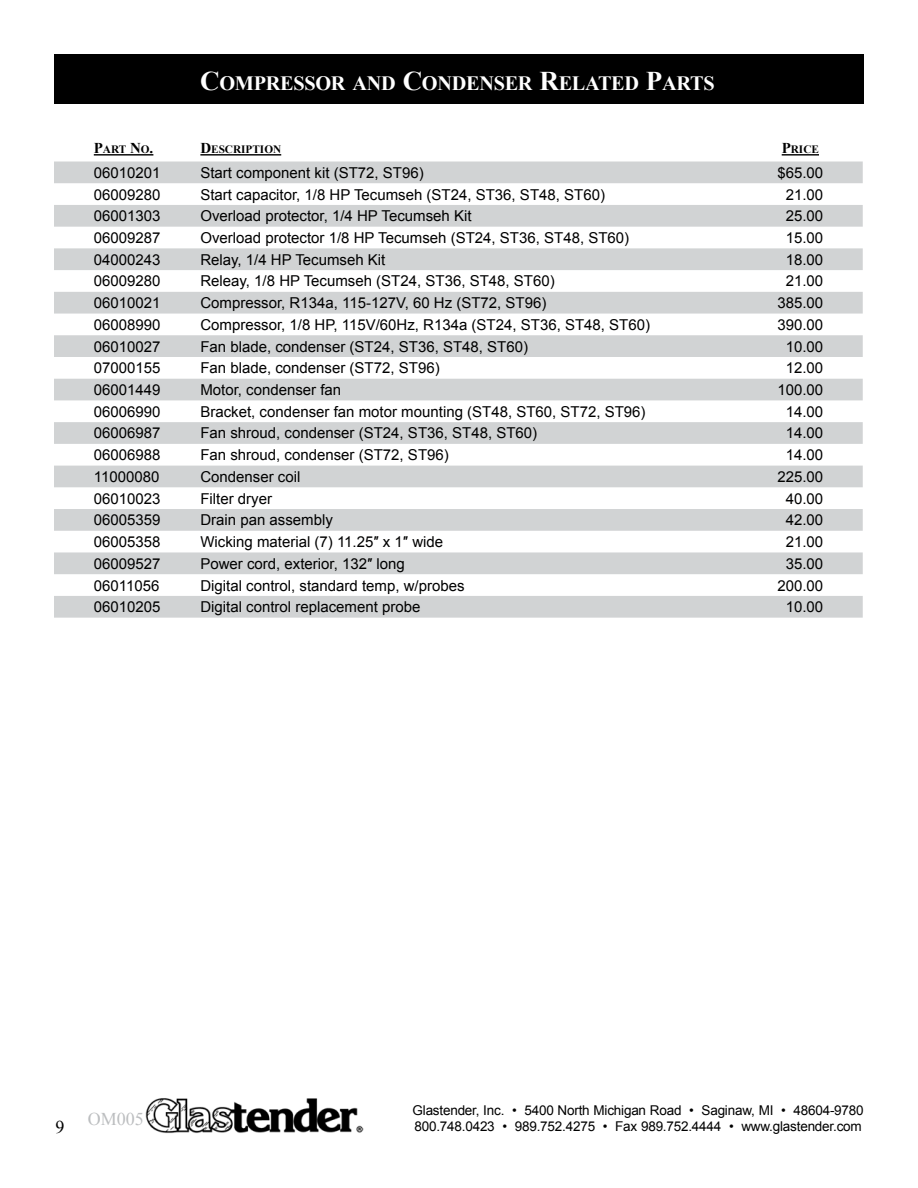
<style>
.page{position:relative;width:918px;height:1188px;background:#fff}
.page>*{position:absolute;margin:0;border:0;box-sizing:border-box;transform-origin:0 0}
.t1{font:700 20.25px "Times New Roman";letter-spacing:-.015em;color:#fff}
.t2{font:18px "Times New Roman";color:#bcbec0}
.t3{font:18px "Times New Roman";color:#000}
.t4{font:15px "Arial";color:#000}
.t5{font:13.5px "Arial";letter-spacing:-.015em;color:#000}
.t6{font:700 11.25px "Times New Roman";color:#000}
.s1{font-size:27px}
.s2{font-size:15px}
</style>
<div class="page">
<div style="left:54px;top:54px;width:810px;height:50px;background:#000"></div>
<img style="left:146px;top:1098px;width:217px;height:35px">
<svg style="left:54px;top:162px;width:809px;height:456px;fill:#d1d3d4"></svg>
<hr style="left:94px;top:154px;width:59px;height:2px;background:#000">
<hr style="left:200px;top:154px;width:81px;height:2px;background:#000">
<hr style="left:782px;top:154px;width:37px;height:2px;background:#000">
<h1 class="t1" style="left:200px;top:69px;width:503px"><span class="s1">C</span>OMPRESSOR AND <span class="s1">C</span>ONDENSER <span class="s1">R</span>ELATED <span class="s1">P</span>ARTS</h1>
<p class="t6" style="left:94px;top:142px;width:61px"><span class="s2">P</span>ART <span class="s2">N</span>O<span class="s2">.</span></p>
<p class="t6" style="left:200px;top:142px;width:82px"><span class="s2">D</span>ESCRIPTION</p>
<p class="t6" style="left:782px;top:142px;width:39px"><span class="s2">P</span>RICE</p>
<p class="t4" style="left:94px;top:163px;width:68px">06010201</p>
<p class="t4" style="left:200px;top:163px;width:225px">Start component kit (ST72, ST96)</p>
<p class="t4" style="left:777px;top:163px;width:47px">$65.00</p>
<p class="t4" style="left:94px;top:184px;width:68px">06009280</p>
<p class="t4" style="left:200px;top:184px;width:406px">Start capacitor, 1/8 HP Tecumseh (ST24, ST36, ST48, ST60)</p>
<p class="t4" style="left:786px;top:184px;width:39px">21.00</p>
<p class="t4" style="left:94px;top:206px;width:68px">06001303</p>
<p class="t4" style="left:200px;top:206px;width:273px">Overload protector, 1/4 HP Tecumseh Kit</p>
<p class="t4" style="left:786px;top:206px;width:39px">25.00</p>
<p class="t4" style="left:94px;top:228px;width:68px">06009287</p>
<p class="t4" style="left:200px;top:228px;width:430px">Overload protector 1/8 HP Tecumseh (ST24, ST36, ST48, ST60)</p>
<p class="t4" style="left:786px;top:228px;width:39px">15.00</p>
<p class="t4" style="left:94px;top:250px;width:68px">04000243</p>
<p class="t4" style="left:200px;top:250px;width:187px">Relay, 1/4 HP Tecumseh Kit</p>
<p class="t4" style="left:786px;top:250px;width:39px">18.00</p>
<p class="t4" style="left:94px;top:271px;width:68px">06009280</p>
<p class="t4" style="left:200px;top:271px;width:356px">Releay, 1/8 HP Tecumseh (ST24, ST36, ST48, ST60)</p>
<p class="t4" style="left:786px;top:271px;width:39px">21.00</p>
<p class="t4" style="left:94px;top:293px;width:68px">06010021</p>
<p class="t4" style="left:200px;top:293px;width:348px">Compressor, R134a, 115-127V, 60 Hz (ST72, ST96)</p>
<p class="t4" style="left:777px;top:293px;width:47px">385.00</p>
<p class="t4" style="left:94px;top:315px;width:68px">06008990</p>
<p class="t4" style="left:200px;top:315px;width:451px">Compressor, 1/8 HP, 115V/60Hz, R134a (ST24, ST36, ST48, ST60)</p>
<p class="t4" style="left:777px;top:315px;width:47px">390.00</p>
<p class="t4" style="left:94px;top:336px;width:68px">06010027</p>
<p class="t4" style="left:200px;top:336px;width:329px">Fan blade, condenser (ST24, ST36, ST48, ST60)</p>
<p class="t4" style="left:786px;top:336px;width:39px">10.00</p>
<p class="t4" style="left:94px;top:358px;width:68px">07000155</p>
<p class="t4" style="left:200px;top:358px;width:241px">Fan blade, condenser (ST72, ST96)</p>
<p class="t4" style="left:786px;top:358px;width:39px">12.00</p>
<p class="t4" style="left:94px;top:380px;width:68px">06001449</p>
<p class="t4" style="left:200px;top:380px;width:142px">Motor, condenser fan</p>
<p class="t4" style="left:777px;top:380px;width:47px">100.00</p>
<p class="t4" style="left:94px;top:402px;width:68px">06006990</p>
<p class="t4" style="left:200px;top:402px;width:447px">Bracket, condenser fan motor mounting (ST48, ST60, ST72, ST96)</p>
<p class="t4" style="left:786px;top:402px;width:39px">14.00</p>
<p class="t4" style="left:94px;top:423px;width:68px">06006987</p>
<p class="t4" style="left:200px;top:423px;width:338px">Fan shroud, condenser (ST24, ST36, ST48, ST60)</p>
<p class="t4" style="left:786px;top:423px;width:39px">14.00</p>
<p class="t4" style="left:94px;top:445px;width:68px">06006988</p>
<p class="t4" style="left:200px;top:445px;width:250px">Fan shroud, condenser (ST72, ST96)</p>
<p class="t4" style="left:786px;top:445px;width:39px">14.00</p>
<p class="t4" style="left:94px;top:467px;width:67px">11000080</p>
<p class="t4" style="left:200px;top:467px;width:102px">Condenser coil</p>
<p class="t4" style="left:777px;top:467px;width:47px">225.00</p>
<p class="t4" style="left:94px;top:489px;width:68px">06010023</p>
<p class="t4" style="left:200px;top:489px;width:73px">Filter dryer</p>
<p class="t4" style="left:786px;top:489px;width:39px">40.00</p>
<p class="t4" style="left:94px;top:510px;width:68px">06005359</p>
<p class="t4" style="left:200px;top:510px;width:134px">Drain pan assembly</p>
<p class="t4" style="left:786px;top:510px;width:39px">42.00</p>
<p class="t4" style="left:94px;top:532px;width:68px">06005358</p>
<p class="t4" style="left:200px;top:532px;width:244px">Wicking material (7) 11.25″ x 1″ wide</p>
<p class="t4" style="left:786px;top:532px;width:39px">21.00</p>
<p class="t4" style="left:94px;top:554px;width:68px">06009527</p>
<p class="t4" style="left:200px;top:554px;width:206px">Power cord, exterior, 132″ long</p>
<p class="t4" style="left:786px;top:554px;width:39px">35.00</p>
<p class="t4" style="left:94px;top:575px;width:67px">06011056</p>
<p class="t4" style="left:200px;top:575px;width:266px">Digital control, standard temp, w/probes</p>
<p class="t4" style="left:777px;top:575px;width:47px">200.00</p>
<p class="t4" style="left:94px;top:597px;width:68px">06010205</p>
<p class="t4" style="left:200px;top:597px;width:222px">Digital control replacement probe</p>
<p class="t4" style="left:786px;top:597px;width:39px">10.00</p>
<p class="t3" style="left:56px;top:1114px;width:10px">9</p>
<p class="t2" style="left:88px;top:1107px;width:57px">OM005</p>
<p class="t5" style="left:413px;top:1101px;width:453px">Glastender, Inc. • 5400 North Michigan Road • Saginaw, MI • 48604-9780</p>
<p class="t5" style="left:414px;top:1118px;width:449px">800.748.0423 • 989.752.4275 • Fax 989.752.4444 • www.glastender.com</p>
</div>
